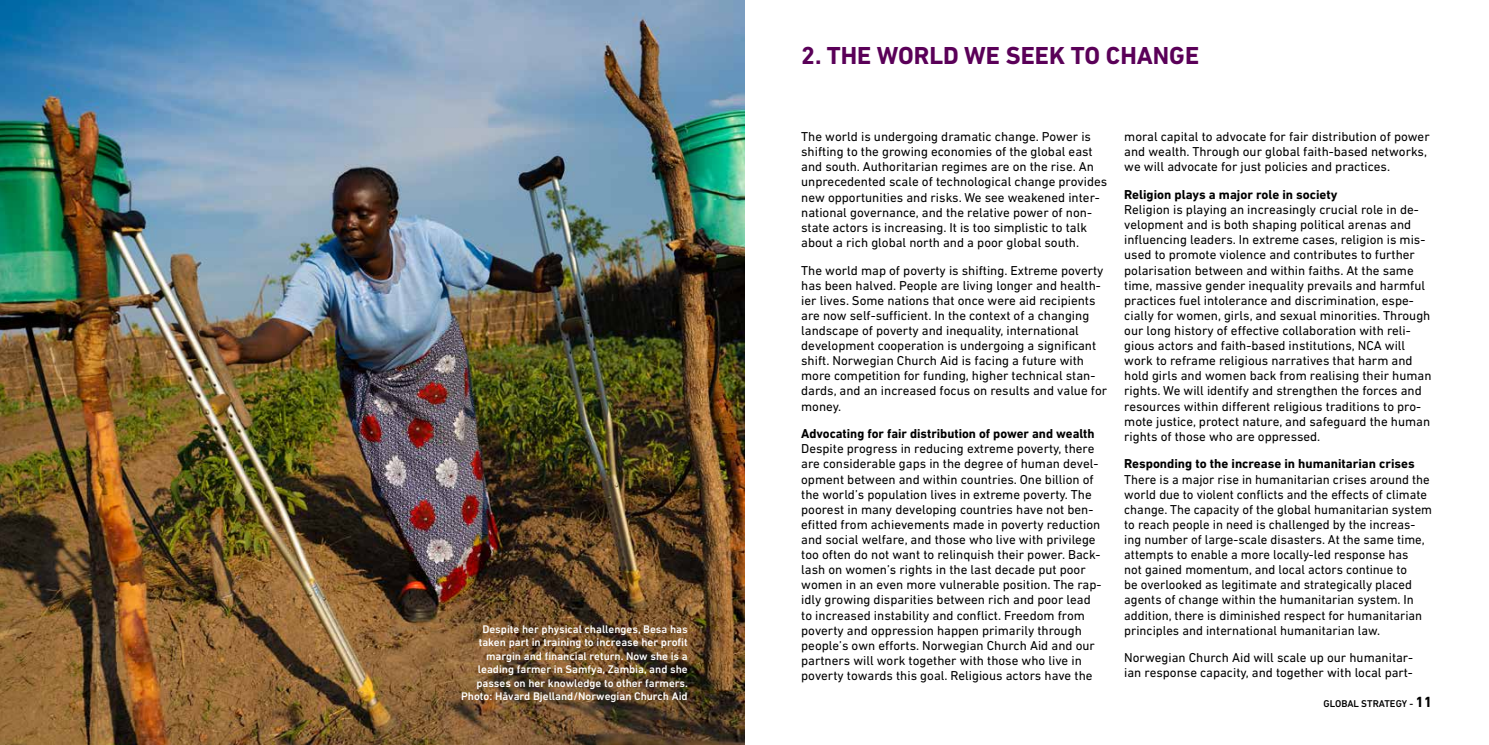
<style>
.page{position:relative;width:1489px;height:745px;background:#fff}
.page>*{position:absolute;margin:0;border:0;box-sizing:border-box;transform-origin:0 0}
.t1{font:700 25px "DIN Next LT Pro";color:#5a0058}
.t2{font:13.12px/15.1px "DIN Next LT Pro";color:#000}
.t3{font:700 13.12px "DIN Next LT Pro";color:#000}
.t4{font:500 11.25px/13.5px "DIN Next LT Pro";color:#fff;text-align:right}
.t5{font:500 10px "DIN Next LT Pro";color:#000}
.s1{font-weight:700;font-size:15px}
</style>
<div class="page">
<img style="left:0;top:0;width:744px;height:744px">
<p class="t4" style="left:461px;top:621px;width:228px">Despite her physical challenges, Besa has taken part in training to increase her profit margin and financial return. Now she is a leading farmer in Samfya, Zambia, and she passes on her knowledge to other farmers.<br>Photo: Håvard Bjelland/Norwegian Church Aid</p>
<h1 class="t1" style="left:801px;top:41px;width:399px">2. THE WORLD WE SEEK TO CHANGE</h1>
<p class="t2" style="left:801px;top:129px;width:307px">The world is undergoing dramatic change. Power is shifting to the growing economies of the global east and south. Authoritarian regimes are on the rise. An unprecedented scale of technological change provides new opportunities and risks. We see weakened inter&shy;national governance, and the relative power of non&shy;state actors is increasing. It is too simplistic to talk about a rich global north and a poor global south.</p>
<p class="t2" style="left:801px;top:262px;width:307px">The world map of poverty is shifting. Extreme poverty has been halved. People are living longer and health&shy;ier lives. Some nations that once were aid recipients are now self-sufficient. In the context of a changing landscape of poverty and inequality, international development cooperation is undergoing a significant shift. Norwegian Church Aid is facing a future with more competition for funding, higher technical stan&shy;dards, and an increased focus on results and value for money.</p>
<p class="t3" style="left:801px;top:425px;width:295px">Advocating for fair distribution of power and wealth</p>
<p class="t2" style="left:801px;top:441px;width:302px">Despite progress in reducing extreme poverty, there are considerable gaps in the degree of human devel&shy;opment between and within countries. One billion of the world’s population lives in extreme poverty. The poorest in many developing countries have not ben&shy;efitted from achievements made in poverty reduction and social welfare, and those who live with privilege too often do not want to relinquish their power. Back&shy;lash on women’s rights in the last decade put poor women in an even more vulnerable position. The rap&shy;idly growing disparities between rich and poor lead to increased instability and conflict. Freedom from poverty and oppression happen primarily through people’s own efforts. Norwegian Church Aid and our partners will work together with those who live in poverty towards this goal. Religious actors have the</p>
<p class="t2" style="left:1124px;top:129px;width:307px">moral capital to advocate for fair distribution of power and wealth. Through our global faith-based networks, we will advocate for just policies and practices.</p>
<p class="t3" style="left:1124px;top:187px;width:215px">Religion plays a major role in society</p>
<p class="t2" style="left:1124px;top:202px;width:309px">Religion is playing an increasingly crucial role in de&shy;velopment and is both shaping political arenas and influencing leaders. In extreme cases, religion is mis&shy;used to promote violence and contributes to further polarisation between and within faiths. At the same time, massive gender inequality prevails and harmful practices fuel intolerance and discrimination, espe&shy;cially for women, girls, and sexual minorities. Through our long history of effective collaboration with reli&shy;gious actors and faith-based institutions, NCA will work to reframe religious narratives that harm and hold girls and women back from realising their human rights. We will identify and strengthen the forces and resources within different religious traditions to pro&shy;mote justice, protect nature, and safeguard the human rights of those who are oppressed.</p>
<p class="t3" style="left:1124px;top:456px;width:292px">Responding to the increase in humanitarian crises</p>
<p class="t2" style="left:1124px;top:471px;width:309px">There is a major rise in humanitarian crises around the world due to violent conflicts and the effects of climate change. The capacity of the global humanitarian system to reach people in need is challenged by the increas&shy;ing number of large-scale disasters. At the same time, attempts to enable a more locally-led response has<br>not gained momentum, and local actors continue to<br>be overlooked as legitimate and strategically placed agents of change within the humanitarian system. In addition, there is diminished respect for humanitarian principles and international humanitarian law.</p>
<p class="t2" style="left:1124px;top:649px;width:290px">Norwegian Church Aid will scale up our humanitar&shy;ian response capacity, and together with local part-</p>
<p class="t5" style="left:1323px;top:697px;width:110px">GLOBAL STRATEGY - <span class="s1">11</span></p>
</div>
